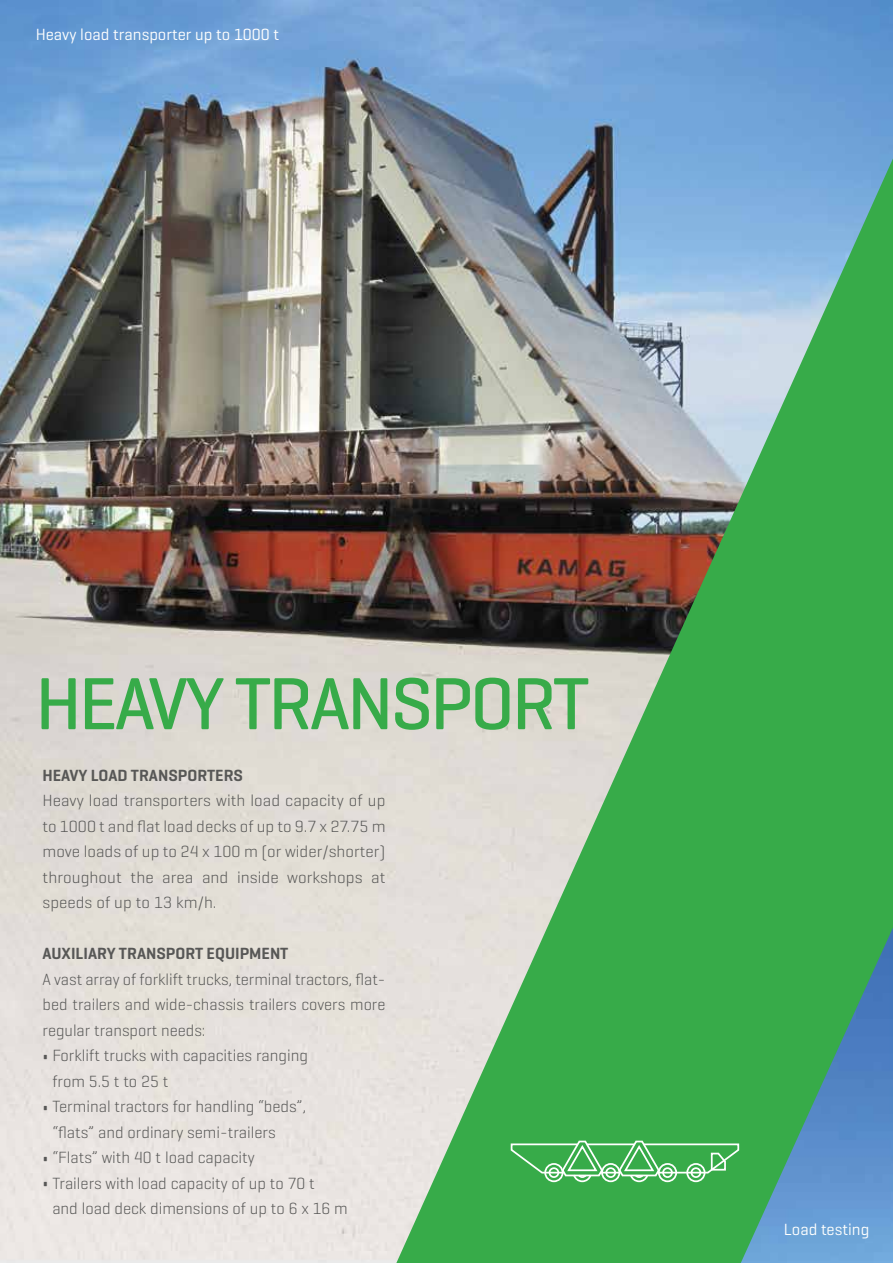
<style>
.page{position:relative;width:893px;height:1263px;background:#fff}
.page>*{position:absolute;margin:0;border:0;box-sizing:border-box;transform-origin:0 0}
.t1{font:500 75px "Geogrotesque";letter-spacing:-.04em;color:#37ab49}
.t2{font:300 16.5px/25.5px "Geogrotesque";color:#575756}
.t3{font:600 16.5px "Geogrotesque";color:#575756}
.t4{font:16.5px "Geogrotesque";color:#fff}
.s1{font-weight:600;font-size:21.9px}
</style>
<div class="page">
<img style="left:0;top:0;width:893px;height:1263px">
<svg style="left:396px;top:158px;width:497px;height:1105px;background:#72a57d"></svg>
<img style="left:741px;top:927px;width:152px;height:336px">
<svg style="left:510px;top:1140px;width:230px;height:43px;background:#60bc6e"></svg>
<p class="t4" style="left:36px;top:29px;width:245px">Heavy load transporter up to 1000 t</p>
<h1 class="t1" style="left:35px;top:676px;width:556px">HEAVY TRANSPORT</h1>
<p class="t3" style="left:43px;top:769px;width:202px">HEAVY LOAD TRANSPORTERS</p>
<p class="t2" style="left:43px;top:789px;width:345px;text-align:justify">Heavy load transporters with load capacity of up to 1000 t and flat load decks of up to 9.7 x 27.75 m move loads of up to 24 x 100 m (or wider/shorter) throughout the area and inside workshops at speeds of up to 13 km/h.</p>
<p class="t3" style="left:43px;top:947px;width:247px">AUXILIARY TRANSPORT EQUIPMENT</p>
<p class="t2" style="left:43px;top:968px;width:344px;text-align:justify">A vast array of forklift trucks, terminal tractors, flat&shy;bed trailers and wide-chassis trailers covers more regular transport needs:</p>
<p class="t2" style="left:52px;top:1044px;width:257px;text-indent:-10px"><span class="s1">•</span> Forklift trucks with capacities ranging from 5.5 t to 25 t</p>
<p class="t2" style="left:52px;top:1095px;width:255px;text-indent:-10px"><span class="s1">•</span> Terminal tractors for handling “beds”, “flats” and ordinary semi-trailers</p>
<p class="t2" style="left:43px;top:1146px;width:214px"><span class="s1">•</span> “Flats” with 40 t load capacity</p>
<p class="t2" style="left:52px;top:1172px;width:297px;text-indent:-10px"><span class="s1">•</span> Trailers with load capacity of up to 70 t<br>and load deck dimensions of up to 6 x 16 m</p>
<p class="t4" style="left:784px;top:1223px;width:87px">Load testing</p>
</div>
